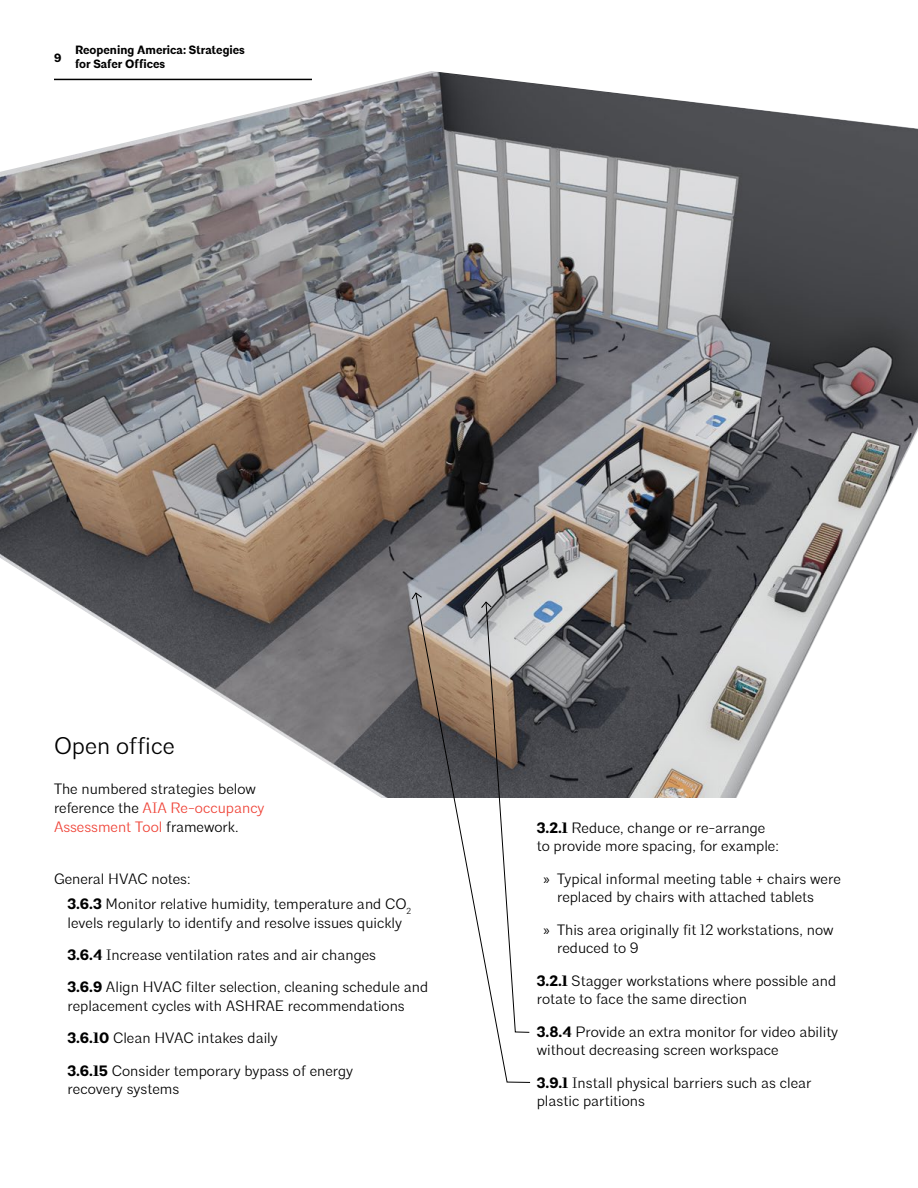
<style>
.page{position:relative;width:918px;height:1188px;background:#fff}
.page>*{position:absolute;margin:0;border:0;box-sizing:border-box;transform-origin:0 0}
.t1{font:300 24px "Architype";color:#000}
.t2{font:300 15px/18.8px "Architype";color:#000}
.t3{font:700 12px/14.4px "Architype";color:#000}
.s1{color:#ef4135}
.s2{font-weight:700}
.s3{font-family:"Myriad Pro";font-weight:400}
</style>
<div class="page">
<img style="left:0;top:172px;width:918px;height:258px">
<svg style="left:0;top:71px;width:918px;height:101px"></svg>
<svg style="left:0;top:430px;width:918px;height:368px"></svg>
<hr style="left:54px;top:79px;width:258px;height:1px;background:#000">
<svg style="left:415px;top:592px;width:116px;height:491px"></svg>
<svg style="left:411px;top:592px;width:12px;height:8px"></svg>
<svg style="left:481px;top:601px;width:49px;height:432px"></svg>
<p class="t3" style="left:54px;top:51px;width:9px">9</p>
<p class="t3" style="left:75px;top:43px;width:171px">Reopening America: Strategies for Safer Offices</p>
<h1 class="t1" style="left:54px;top:731px;width:122px">Open office</h1>
<p class="t2" style="left:54px;top:780px;width:212px">The numbered strategies below reference the <span class="s1">AIA Re-occupancy<br>Assessment Tool</span> framework.</p>
<p class="t2" style="left:68px;top:866px;width:345px;line-height:25.5px;text-indent:-14px">General HVAC notes:<br><span class="s2">3.6.3</span> Monitor relative humidity, temperature and CO<sub>2</sub></p>
<p class="t2" style="left:68px;top:907px;width:362px;line-height:32.2px">levels regularly to identify and resolve issues quickly<br><span class="s2">3.6.4</span> Increase ventilation rates and air changes<br><span class="s2">3.6.9</span> Align HVAC filter selection, cleaning schedule and</p>
<p class="t2" style="left:68px;top:990px;width:339px;line-height:32.2px">replacement cycles with ASHRAE recommendations<br><span class="s2">3.6.10</span> Clean HVAC intakes daily<br><span class="s2">3.6.15</span> Consider temporary bypass of energy</p>
<p class="t2" style="left:68px;top:1080px;width:113px">recovery systems</p>
<p class="t2" style="left:537px;top:818px;width:244px"><span class="s2">3.2.1</span> Reduce, change or re-arrange to provide more spacing, for example:</p>
<p class="t2" style="left:557px;top:869px;width:285px;text-indent:-14px"><span class="s3">»</span> Typical informal meeting table + chairs were replaced by chairs with attached tablets</p>
<p class="t2" style="left:557px;top:920px;width:278px;text-indent:-14px"><span class="s3">»</span> This area originally fit 12 workstations, now reduced to 9</p>
<p class="t2" style="left:537px;top:971px;width:301px"><span class="s2">3.2.1</span> Stagger workstations where possible and rotate to face the same direction</p>
<p class="t2" style="left:537px;top:1022px;width:303px"><span class="s2">3.8.4</span> Provide an extra monitor for video ability without decreasing screen workspace</p>
<p class="t2" style="left:537px;top:1073px;width:276px"><span class="s2">3.9.1</span> Install physical barriers such as clear plastic partitions</p>
</div>
